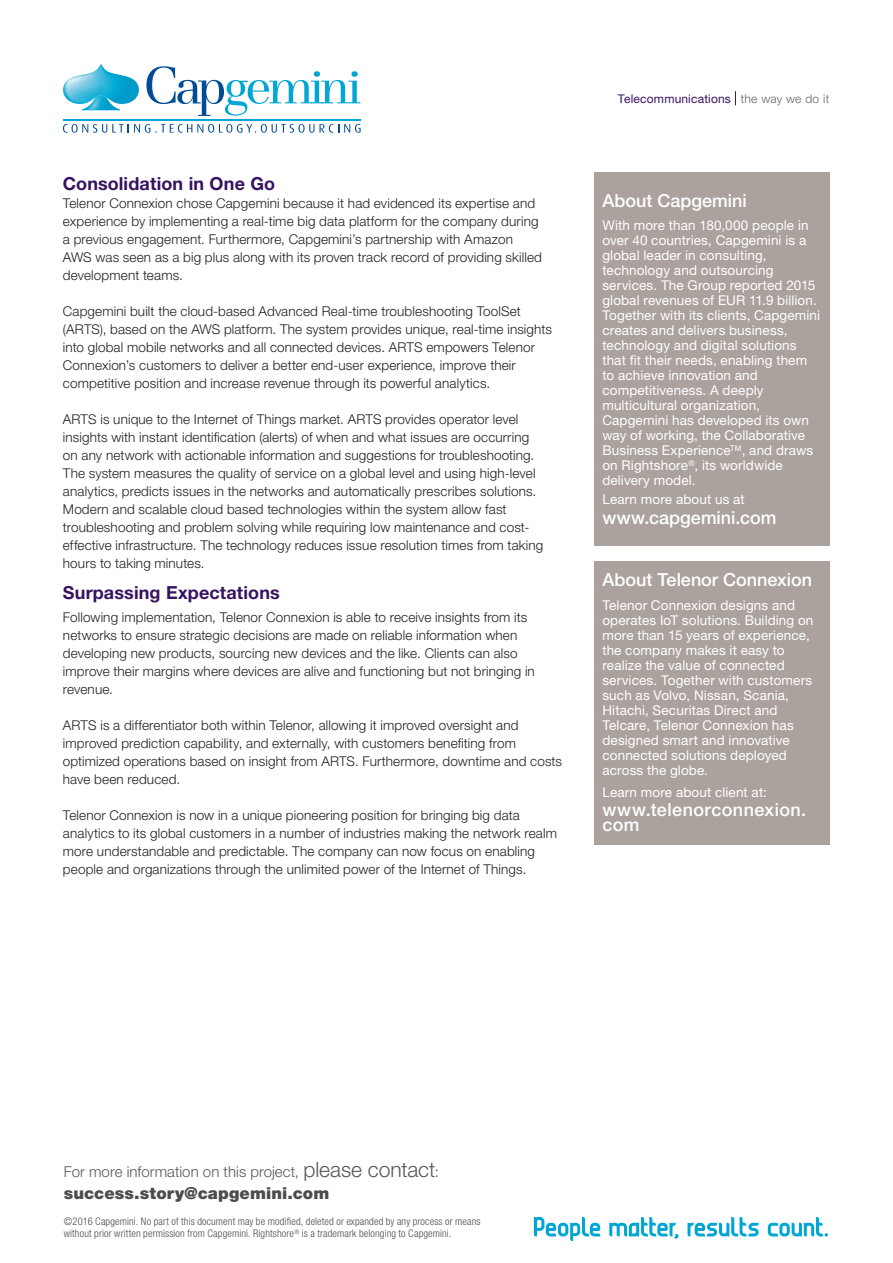
<style>
.page{position:relative;width:893px;height:1263px;background:#fff}
.page>*{position:absolute;margin:0;border:0;box-sizing:border-box;transform-origin:0 0}
.t1{font:500 18px "Helvetica Neue LT Std";color:#fff}
.head1{font:700 18px "Helvetica Neue LT Std";letter-spacing:.005em;color:#371260}
.t2{font:500 18px/15px "Helvetica Neue LT Std";letter-spacing:.025em;color:#fff}
.t3{font:900 16.5px "Helvetica Neue LT Std";letter-spacing:.005em;color:#4b4c4d}
.t4{font:300 15px "Helvetica Neue LT Std";letter-spacing:.005em;color:#57585a}
.text{font:300 13.5px/18px "Helvetica Neue LT Std";letter-spacing:.01em;color:#231f20}
.t5{font:13.5px/15px "Helvetica Neue LT Std";letter-spacing:.01em;color:#fff}
.t6{font:12px "Helvetica Neue LT Std";letter-spacing:.015em;color:#371260}
.header-identifier{font:300 12px "Helvetica Neue LT Std";letter-spacing:.015em;color:#636366}
.t7{font:300 condensed 10.5px/12px "Helvetica Neue LT Std";letter-spacing:.015em;color:#4b4c4d}
.s1{font-size:21px}
</style>
<div class="page">
<svg style="left:63px;top:64px;width:76px;height:46px"></svg>
<svg style="left:146px;top:66px;width:214px;height:50px"></svg>
<svg style="left:63px;top:124px;width:298px;height:9px"></svg>
<hr style="left:63px;top:119px;width:297px;height:2px;background:#00a7d5">
<svg style="left:534px;top:1217px;width:66px;height:24px"></svg>
<svg style="left:609px;top:1217px;width:69px;height:21px"></svg>
<svg style="left:768px;top:1217px;width:60px;height:19px"></svg>
<svg style="left:687px;top:1217px;width:72px;height:19px"></svg>
<div style="left:594px;top:172px;width:235px;height:374px;background:#aba29e"></div>
<div style="left:594px;top:561px;width:235px;height:284px;background:#aba29e"></div>
<svg style="left:735px;top:91px;width:1px;height:14px"></svg>
<p class="head1" style="left:63px;top:172px;width:214px">Consolidation in One Go</p>
<p class="text" style="left:63px;top:194px;width:481px">Telenor Connexion chose Capgemini because it had evidenced its expertise and experience by implementing a real-time big data platform for the company during a previous engagement. Furthermore, Capgemini’s partnership with Amazon AWS was seen as a big plus along with its proven track record of providing skilled development teams.</p>
<p class="text" style="left:63px;top:302px;width:491px">Capgemini built the cloud-based Advanced Real-time troubleshooting ToolSet (ARTS), based on the AWS platform. The system provides unique, real-time insights into global mobile networks and all connected devices. ARTS empowers Telenor Connexion’s customers to deliver a better end-user experience, improve their competitive position and increase revenue through its powerful analytics.</p>
<p class="text" style="left:63px;top:410px;width:482px">ARTS is unique to the Internet of Things market. ARTS provides operator level insights with instant identification (alerts) of when and what issues are occurring on any network with actionable information and suggestions for troubleshooting.<br>The system measures the quality of service on a global level and using high-level analytics, predicts issues in the networks and automatically prescribes solutions.<br>Modern and scalable cloud based technologies within the system allow fast troubleshooting and problem solving while requiring low maintenance and cost&shy;effective infrastructure. The technology reduces issue resolution times from taking hours to taking minutes.</p>
<p class="head1" style="left:63px;top:582px;width:218px">Surpassing Expectations</p>
<p class="text" style="left:63px;top:608px;width:473px">Following implementation, Telenor Connexion is able to receive insights from its networks to ensure strategic decisions are made on reliable information when developing new products, sourcing new devices and the like. Clients can also improve their margins where devices are alive and functioning but not bringing in revenue.</p>
<p class="text" style="left:63px;top:716px;width:501px">ARTS is a differentiator both within Telenor, allowing it improved oversight and improved prediction capability, and externally, with customers benefiting from optimized operations based on insight from ARTS. Furthermore, downtime and costs have been reduced.</p>
<p class="text" style="left:63px;top:806px;width:495px">Telenor Connexion is now in a unique pioneering position for bringing big data analytics to its global customers in a number of industries making the network realm more understandable and predictable. The company can now focus on enabling people and organizations through the unlimited power of the Internet of Things.</p>
<p class="t6" style="left:618px;top:91px;width:114px">Telecommunications</p>
<p class="header-identifier" style="left:741px;top:91px;width:90px">the way we do it</p>
<h1 class="t1" style="left:602px;top:189px;width:146px">About Capgemini</h1>
<p class="t5" style="left:602px;top:218px;width:219px">With more than 180,000 people in over 40 countries, Capgemini is a global leader in consulting, technology and outsourcing services. The Group reported 2015 global revenues of EUR 11.9 billion.<br>Together with its clients, Capgemini creates and delivers business, technology and digital solutions that fit their needs, enabling them to achieve innovation and competitiveness. A deeply multicultural organization,<br>Capgemini has developed its own way of working, the Collaborative<br>Business Experience<sup>TM</sup>, and draws on Rightshore<sup>®</sup>, its worldwide delivery model.</p>
<p class="t5" style="left:602px;top:492px;width:144px">Learn more about us at</p>
<h1 class="t1" style="left:602px;top:506px;width:176px">www.capgemini.com</h1>
<h1 class="t1" style="left:602px;top:569px;width:211px">About Telenor Connexion</h1>
<p class="t5" style="left:602px;top:597px;width:213px">Telenor Connexion designs and operates IoT solutions. Building on more than 15 years of experience, the company makes it easy to realize the value of connected services. Together with customers such as Volvo, Nissan, Scania,<br>Hitachi, Securitas Direct and<br>Telcare, Telenor Connexion has designed smart and innovative connected solutions deployed across the globe.</p>
<p class="t5" style="left:602px;top:785px;width:166px">Learn more about client at:</p>
<h1 class="t2" style="left:602px;top:802px;width:205px">www.telenorconnexion. com</h1>
<p class="t4" style="left:64px;top:1162px;width:377px">For more information on this project, <span class="s1">please contact</span>:</p>
<p class="t3" style="left:64px;top:1183px;width:267px">success.story@capgemini.com</p>
<p class="t7" style="left:64px;top:1216px;width:418px">©2016 Capgemini. No part of this document may be modified, deleted or expanded by any process or means without prior written permission from Capgemini. Rightshore<sup>®</sup> is a trademark belonging to Capgemini.</p>
</div>
